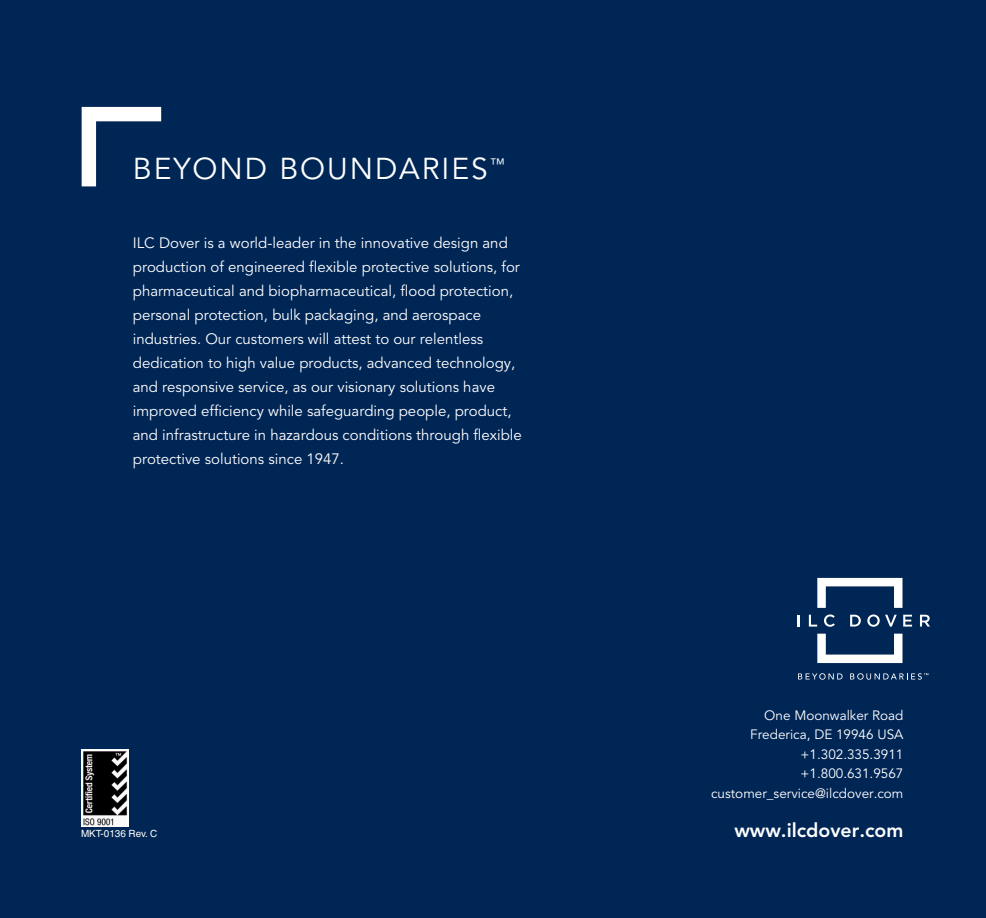
<style>
.page{position:relative;width:986px;height:918px;background:#002656}
.page>*{position:absolute;margin:0;border:0;box-sizing:border-box;transform-origin:0 0}
.t1{font:30px "Avenir";letter-spacing:.065em;color:#fff}
.t2{font:800 19.5px "Avenir";color:#fff}
.t3{font:15px/24px "Avenir";color:#fff}
.t4{font:13.5px/19.5px "Avenir";color:#fff;text-align:right}
.t5{font:9.9px "Helvetica";color:#fff}
</style>
<div class="page">
<svg style="left:798px;top:615px;width:2px;height:12px"></svg>
<svg style="left:808px;top:615px;width:9px;height:12px"></svg>
<svg style="left:824px;top:615px;width:10px;height:12px"></svg>
<svg style="left:850px;top:615px;width:10px;height:12px"></svg>
<svg style="left:867px;top:615px;width:12px;height:12px"></svg>
<svg style="left:885px;top:615px;width:11px;height:12px"></svg>
<svg style="left:903px;top:615px;width:9px;height:12px"></svg>
<svg style="left:920px;top:615px;width:10px;height:12px"></svg>
<svg style="left:817px;top:578px;width:85px;height:30px"></svg>
<svg style="left:817px;top:634px;width:85px;height:29px"></svg>
<svg style="left:798px;top:673px;width:44px;height:7px"></svg>
<svg style="left:850px;top:673px;width:78px;height:7px"></svg>
<img style="left:82px;top:750px;width:46px;height:76px">
<svg style="left:82px;top:107px;width:79px;height:79px"></svg>
<h1 class="t1" style="left:133px;top:151px;width:373px">BEYOND BOUNDARIES<sup>™</sup></h1>
<p class="t3" style="left:133px;top:231px;width:390px">ILC Dover is a world-leader in the innovative design and production of engineered flexible protective solutions, for pharmaceutical and biopharmaceutical, flood protection, personal protection, bulk packaging, and aerospace industries. Our customers will attest to our relentless dedication to high value products, advanced technology, and responsive service, as our visionary solutions have improved efficiency while safeguarding people, product, and infrastructure in hazardous conditions through flexible protective solutions since 1947.</p>
<p class="t4" style="left:711px;top:706px;width:194px">One Moonwalker Road<br>Frederica, DE 19946 USA +1.302.335.3911 +1.800.631.9567 customer_service@ilcdover.com</p>
<p class="t5" style="left:81px;top:828px;width:78px">MKT-0136 Rev. C</p>
<h2 class="t2" style="left:734px;top:819px;width:170px">www.ilcdover.com</h2>
</div>
